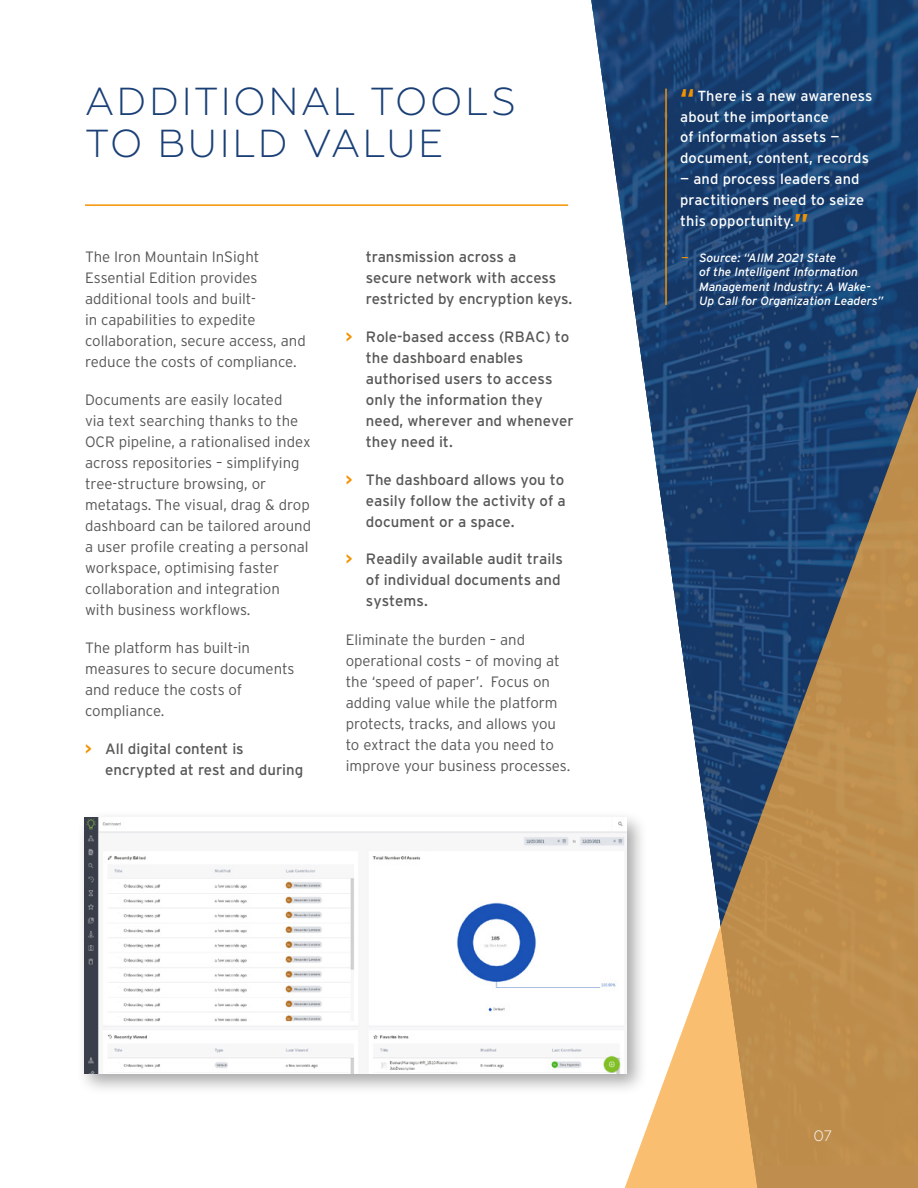
<style>
.page{position:relative;width:918px;height:1188px;background:#fff}
.page>*{position:absolute;margin:0;border:0;box-sizing:border-box;transform-origin:0 0}
.HEADLINE{font:300 39px/42px "Geometria";letter-spacing:.06em;color:#193f76}
.Body_Copy{font:300 15px/21px "Interstate";color:#575756}
.t1{font:15px/21px "Interstate";color:#575756}
.t2{font:300 15px "Geometria";color:#fff}
.CS_quote_small{font:14.7px/20.9px "Interstate";letter-spacing:.01em;color:#fff}
.Contact_Info{font:italic 12px/14.4px "Interstate";color:#fff}
.s1{font-weight:700;color:#f39200}
.s2{font-weight:700;font-size:27px;color:#f39200}
.s3{color:#f39200}
</style>
<div class="page">
<svg style="left:591px;top:0;width:327px;height:352px;background:#2b4f7c"></svg>
<svg style="left:624px;top:352px;width:294px;height:836px"></svg>
<hr style="left:85px;top:204px;width:483px;height:2px;background:#f39200">
<div style="left:76px;top:810px;width:572px;height:286px;background:#000;opacity:.35"></div>
<img style="left:84px;top:818px;width:543px;height:256px">
<hr style="left:665px;top:89px;width:2px;height:216px;background:#f39200">
<p class="HEADLINE" style="left:85px;top:80px;width:432px">ADDITIONAL TOOLS<br>TO BUILD VALUE</p>
<p class="Body_Copy" style="left:85px;top:246px;width:176px">The Iron Mountain InSight<br>Essential Edition provides additional tools and built&shy;in capabilities to expedite</p>
<p class="Body_Copy" style="left:85px;top:330px;width:222px">collaboration, secure access, and reduce the costs of compliance.</p>
<p class="Body_Copy" style="left:85px;top:389px;width:228px">Documents are easily located<br>via text searching thanks to the<br>OCR pipeline, a rationalised index across repositories – simplifying tree-structure browsing, or metatags. The visual, drag &amp; drop dashboard can be tailored around a user profile creating a personal workspace, optimising faster collaboration and integration with business workflows.</p>
<p class="Body_Copy" style="left:85px;top:637px;width:211px">The platform has built-in measures to secure documents and reduce the costs of compliance.</p>
<p class="t1" style="left:105px;top:738px;width:200px;text-indent:-20px"><span class="s1">&gt;</span> All digital content is encrypted at rest and during</p>
<p class="t1" style="left:366px;top:246px;width:208px">transmission across a<br>secure network with access restricted by encryption keys.</p>
<p class="t1" style="left:366px;top:326px;width:209px;text-indent:-20px"><span class="s1">&gt;</span> Role-based access (RBAC) to the dashboard enables authorised users to access only the information they need, wherever and whenever they need it.</p>
<p class="t1" style="left:366px;top:469px;width:201px;text-align:justify;text-indent:-20px"><span class="s1">&gt;</span> The dashboard allows you to easily follow the activity of a document or a space.</p>
<p class="t1" style="left:366px;top:549px;width:198px;text-indent:-20px"><span class="s1">&gt;</span> Readily available audit trails of individual documents and systems.</p>
<p class="Body_Copy" style="left:346px;top:629px;width:226px">Eliminate the burden – and operational costs – of moving at the ‘speed of paper’. Focus on adding value while the platform protects, tracks, and allows you to extract the data you need to improve your business processes.</p>
<p class="CS_quote_small" style="left:680px;top:85px;width:194px"><span class="s2">“</span> There is a new awareness about the importance<br>of information assets — document, content, records</p>
<p class="CS_quote_small" style="left:680px;top:168px;width:186px">— and process leaders and practitioners need to seize this opportunity.<span class="s2">”</span></p>
<p class="Contact_Info" style="left:699px;top:250px;width:186px;text-indent:-18px"><span class="s3">—</span> Source: “AIIM 2021 State<br>of the Intelligent Information<br>Management Industry: A Wake-<br>Up Call for Organization Leaders”</p>
<p class="t2" style="left:813px;top:1127px;width:20px">07</p>
</div>
